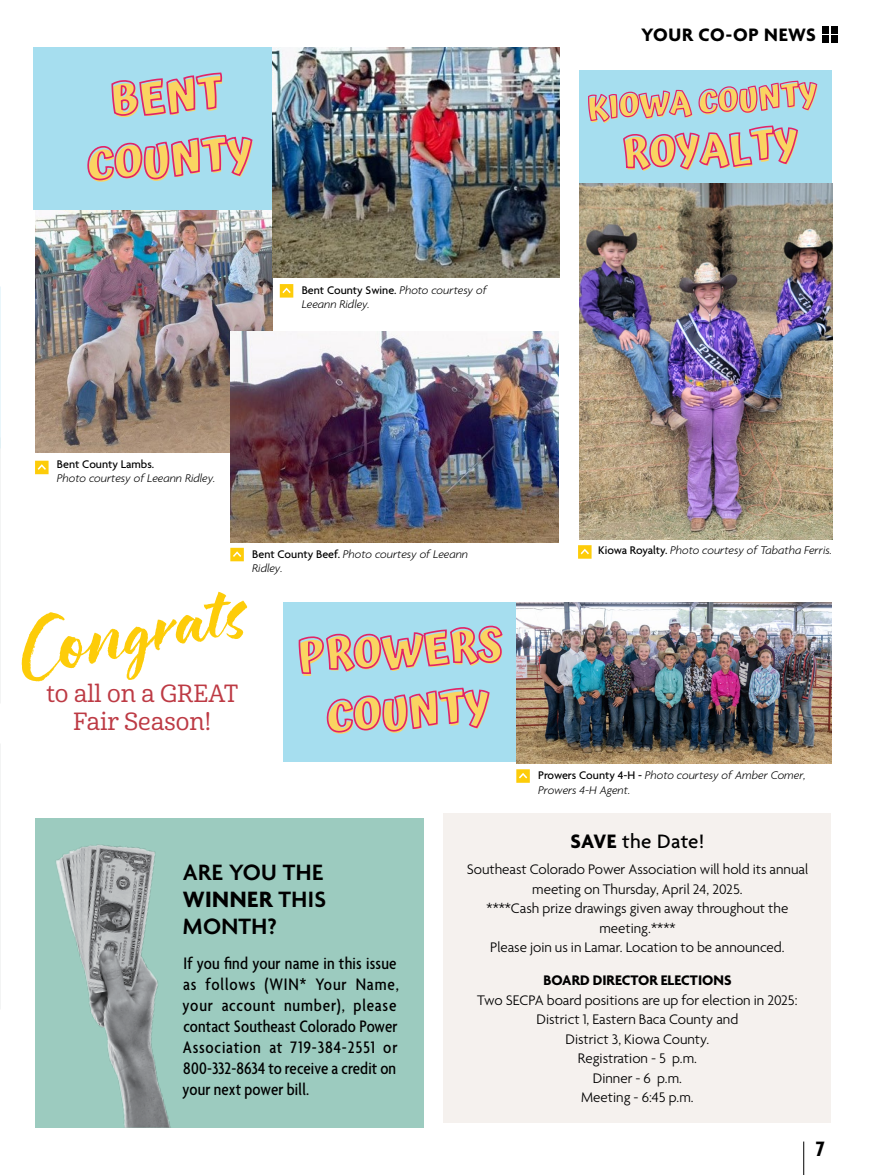
<style>
.page{position:relative;width:878px;height:1175px;background:#fff}
.page>*{position:absolute;margin:0;border:0;box-sizing:border-box;transform-origin:0 0}
.t1{font:58.95px "Hello Bloomie Script";color:#fdcc09}
.t2{font:700 44.55px/62.4px "Atma";color:#fad461;text-align:center}
.t3{font:700 43.95px/61.5px "Atma";color:#fad461;text-align:center}
.t4{font:700 41.85px "Atma";color:#fad461}
.t5{font:700 32.1px "Atma";color:#fad461}
.t6{font:24.15px/28.2px "Cabrito Nor Med";color:#bd3a44;text-align:center}
.t7{font:600 24px/27px "Agenda";letter-spacing:.01em;color:#000}
.t8{font:700 condensed 22.5px "Agenda";color:#000}
.t9{font:500 21px "Agenda";letter-spacing:.015em;color:#000}
.t10{font:700 19.5px "Agenda";letter-spacing:.03em;color:#000}
.t11{font:500 condensed 18px/21px "Agenda";letter-spacing:.015em;color:#000}
.t12{font:300 15px/19.5px "Agenda";color:#000;text-align:center}
.t13{font:700 15px "Agenda";color:#000}
.t14{font:italic 300 12px/14.4px "Agenda";color:#000}
.t15{font:500 12px "Agenda";color:#000}
.s1{font-weight:500;font-style:normal}
.s2{font-size:65.25px}
.s3{font-weight:700}
</style>
<div class="page">
<div style="left:35px;top:817px;width:388px;height:310px;background:#9ccbbf"></div>
<img style="left:56px;top:844px;width:115px;height:283px">
<div style="left:443px;top:812px;width:388px;height:310px;background:#f5f1ee"></div>
<img style="left:35px;top:209px;width:237px;height:243px">
<img style="left:0;top:743px;width:1px;height:266px">
<img style="left:0;top:437px;width:1px;height:266px">
<div style="left:283px;top:602px;width:238px;height:160px;background:#a6deef"></div>
<svg style="left:298px;top:625px;width:205px;height:108px"></svg>
<img style="left:516px;top:602px;width:315px;height:161px">
<svg style="left:516px;top:769px;width:14px;height:13px"></svg>
<svg style="left:230px;top:548px;width:14px;height:13px"></svg>
<img style="left:230px;top:332px;width:328px;height:210px">
<div style="left:33px;top:47px;width:256px;height:162px;background:#a6deef"></div>
<svg style="left:111px;top:72px;width:112px;height:44px"></svg>
<svg style="left:87px;top:134px;width:166px;height:47px"></svg>
<div style="left:580px;top:70px;width:252px;height:140px;background:#a6deef"></div>
<svg style="left:587px;top:80px;width:231px;height:104px"></svg>
<svg style="left:578px;top:545px;width:13px;height:13px"></svg>
<img style="left:580px;top:184px;width:252px;height:355px">
<svg style="left:280px;top:284px;width:13px;height:13px"></svg>
<img style="left:272px;top:47px;width:287px;height:231px">
<svg style="left:35px;top:461px;width:14px;height:13px"></svg>
<hr style="left:803px;top:1141px;width:1px;height:33px;background:#000">
<div style="left:830px;top:36px;width:7px;height:7px;background:#000"></div>
<div style="left:830px;top:26px;width:7px;height:7px;background:#000"></div>
<div style="left:821px;top:36px;width:7px;height:7px;background:#000"></div>
<div style="left:821px;top:26px;width:7px;height:7px;background:#000"></div>
<h3 class="t10" style="left:641px;top:24px;width:176px">YOUR CO-OP NEWS</h3>
<h2 class="t2" style="left:83px;top:72px;width:168px;rotate:-3deg">BENT<br>COUNTY</h2>
<h3 class="t5" style="left:587px;top:90px;width:232px;rotate:-3deg">KIOWA COUNTY</h3>
<h3 class="t4" style="left:622px;top:131px;width:177px;rotate:-3deg">ROYALTY</h3>
<p class="t14" style="left:302px;top:283px;width:186px"><span class="s1">Bent County Swine.</span> Photo courtesy of<br>Leeann Ridley.</p>
<p class="t15" style="left:57px;top:457px;width:99px">Bent County Lambs.</p>
<p class="t14" style="left:57px;top:471px;width:160px">Photo courtesy of Leeann Ridley.</p>
<p class="t14" style="left:252px;top:546px;width:217px"><span class="s1">Bent County Beef.</span> Photo courtesy of Leeann<br>Ridley.</p>
<h1 class="t1" style="left:11px;top:623px;width:234px;rotate:-12deg"><span class="s2">Con</span>grats</h1>
<h3 class="t6" style="left:47px;top:680px;width:193px">to all on a GREAT<br>Fair Season!</h3>
<h3 class="t3" style="left:297px;top:626px;width:206px;rotate:-3deg">PROWERS<br>COUNTY</h3>
<p class="t14" style="left:598px;top:543px;width:235px"><span class="s1">Kiowa Royalty.</span> Photo courtesy of Tabatha Ferris.</p>
<p class="t14" style="left:538px;top:768px;width:269px"><span class="s1">Prowers County 4-H -</span> Photo courtesy of Amber Comer,<br>Prowers 4-H Agent.</p>
<h3 class="t7" style="left:183px;top:860px;width:145px">ARE YOU THE<br><span class="s3">WINNER</span> THIS<br>MONTH?</h3>
<p class="t11" style="left:183px;top:953px;width:218px">If you find your name in this issue as follows (WIN* Your Name, your account number), please contact Southeast Colorado Power<br>Association at 719-384-2551 or<br>800-332-8634 to receive a credit on your next power bill.</p>
<h3 class="t9" style="left:570px;top:829px;width:135px"><span class="s3">SAVE</span> the Date!</h3>
<p class="t12" style="left:466px;top:860px;width:343px">Southeast Colorado Power Association will hold its annual meeting on Thursday, April 24, 2025.<br>****Cash prize drawings given away throughout the meeting.****<br>Please join us in Lamar. Location to be announced.</p>
<p class="t13" style="left:543px;top:972px;width:189px">BOARD DIRECTOR ELECTIONS</p>
<p class="t12" style="left:477px;top:991px;width:322px">Two SECPA board positions are up for election in 2025:<br>District 1, Eastern Baca County and<br>District 3, Kiowa County.<br>Registration - 5 p.m.<br>Dinner - 6 p.m.<br>Meeting - 6:45 p.m.</p>
<h3 class="t8" style="left:816px;top:1136px;width:10px">7</h3>
</div>
